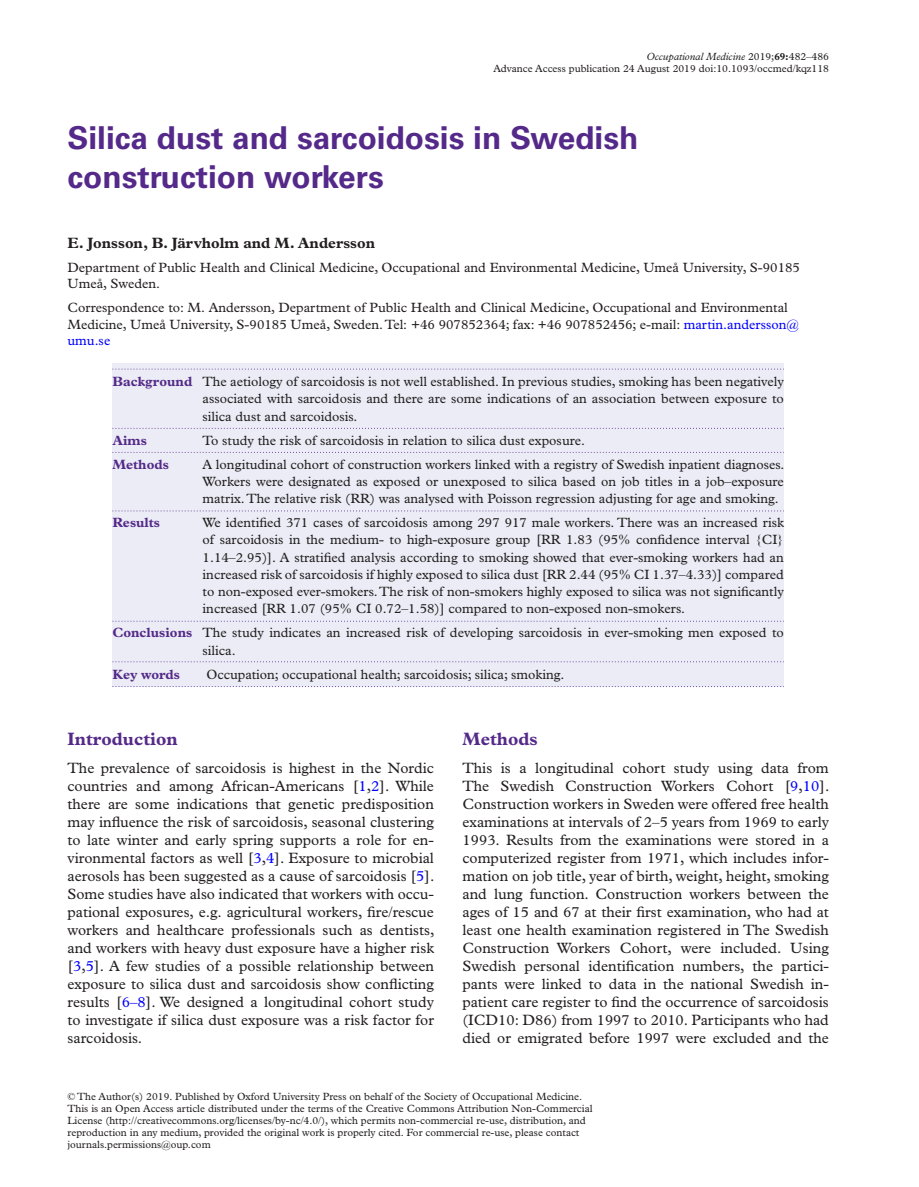
<style>
.page{position:relative;width:919px;height:1187px;background:#fff}
.page>*{position:absolute;margin:0;border:0;box-sizing:border-box;transform-origin:0 0}
.t1{font:700 31.5px/39px "Univers LT Std";color:#542989}
.t2{font:700 18px "Plantin Std";color:#542989}
.t3{font:15px/18px "Plantin Std";color:#231f20;text-align:justify}
.t4{font:700 15px "Plantin Std";color:#231f20}
.t5{font:13.5px/17.2px "Plantin Std";color:#231f20}
.t6{font:700 13.5px "Plantin Std";color:#542989}
.t7{font:10.5px/12px "Plantin Std";color:#231f20;text-align:right}
.s1{font-style:italic}
.s2{font-weight:700}
.s3{color:#00f}
.s4{font-weight:700;color:#542989}
</style>
<div class="page">
<div style="left:112px;top:363px;width:671px;height:67px;background:#ebecf5"></div>
<svg style="left:112px;top:369px;width:669px;height:1px"></svg>
<div style="left:112px;top:427px;width:671px;height:27px;background:#ebecf5"></div>
<svg style="left:112px;top:428px;width:670px;height:1px"></svg>
<div style="left:112px;top:451px;width:671px;height:62px;background:#ebecf5"></div>
<svg style="left:112px;top:452px;width:670px;height:1px"></svg>
<div style="left:112px;top:510px;width:671px;height:113px;background:#ebecf5"></div>
<svg style="left:112px;top:510px;width:669px;height:1px"></svg>
<div style="left:112px;top:620px;width:671px;height:44px;background:#ebecf5"></div>
<svg style="left:112px;top:621px;width:669px;height:1px"></svg>
<div style="left:112px;top:661px;width:671px;height:25px;background:#ebecf5"></div>
<svg style="left:112px;top:661px;width:669px;height:1px"></svg>
<svg style="left:112px;top:686px;width:671px;height:1px"></svg>
<p class="t7" style="left:493px;top:51px;width:337px"><span class="s1">Occupational Medicine</span> 2019;<span class="s2">69:</span>482–486<br>Advance Access publication 24 August 2019 doi:10.1093/occmed/kqz118</p>
<h1 class="t1" style="left:68px;top:118px;width:572px">Silica dust and sarcoidosis in Swedish construction workers</h1>
<p class="t4" style="left:68px;top:234px;width:309px">E. Jonsson, B. Järvholm and M. Andersson</p>
<p class="t5" style="left:68px;top:259px;width:734px;line-height:16.5px">Department of Public Health and Clinical Medicine, Occupational and Environmental Medicine, Umeå University, S-90185<br>Umeå, Sweden.</p>
<p class="t5" style="left:68px;top:300px;width:733px;line-height:16.5px">Correspondence to: M. Andersson, Department of Public Health and Clinical Medicine, Occupational and Environmental<br>Medicine, Umeå University, S-90185 Umeå, Sweden. Tel: +46 907852364; fax: +46 907852456; e-mail: <span class="s3">martin.andersson@ umu.se</span></p>
<p class="t5" style="left:202px;top:373px;width:582px;text-align:justify;text-indent:-90px"><span class="s4">Background</span> The aetiology of sarcoidosis is not well established. In previous studies, smoking has been negatively associated with sarcoidosis and there are some indications of an association between exposure to silica dust and sarcoidosis.</p>
<p class="t6" style="left:112px;top:432px;width:36px">Aims</p>
<p class="t5" style="left:202px;top:431px;width:384px">To study the risk of sarcoidosis in relation to silica dust exposure.</p>
<p class="t6" style="left:112px;top:456px;width:58px">Methods</p>
<p class="t5" style="left:202px;top:455px;width:583px;text-align:justify">A longitudinal cohort of construction workers linked with a registry of Swedish inpatient diagnoses.<br>Workers were designated as exposed or unexposed to silica based on job titles in a job–exposure matrix. The relative risk (RR) was analysed with Poisson regression adjusting for age and smoking.</p>
<p class="t6" style="left:112px;top:514px;width:49px">Results</p>
<p class="t5" style="left:202px;top:514px;width:582px;text-align:justify">We identified 371 cases of sarcoidosis among 297 917 male workers. There was an increased risk of sarcoidosis in the medium- to high-exposure group [RR 1.83 (95% confidence interval {CI} 1.14–2.95)]. A stratified analysis according to smoking showed that ever-smoking workers had an increased risk of sarcoidosis if highly exposed to silica dust [RR 2.44 (95% CI 1.37–4.33)] compared to non-exposed ever-smokers. The risk of non-smokers highly exposed to silica was not significantly increased [RR 1.07 (95% CI 0.72–1.58)] compared to non-exposed non-smokers.</p>
<p class="t5" style="left:202px;top:624px;width:582px;text-indent:-90px"><span class="s4">Conclusions</span> The study indicates an increased risk of developing sarcoidosis in ever-smoking men exposed to silica.</p>
<p class="t6" style="left:112px;top:666px;width:69px">Key words</p>
<p class="t5" style="left:206px;top:665px;width:359px">Occupation; occupational health; sarcoidosis; silica; smoking.</p>
<h2 class="t2" style="left:68px;top:727px;width:112px">Introduction</h2>
<p class="t3" style="left:68px;top:759px;width:368px">The prevalence of sarcoidosis is highest in the Nordic countries and among African-Americans [<span class="s3">1</span>,<span class="s3">2</span>]. While there are some indications that genetic predisposition may influence the risk of sarcoidosis, seasonal clustering to late winter and early spring supports a role for en&shy;vironmental factors as well [<span class="s3">3</span>,<span class="s3">4</span>]. Exposure to microbial aerosols has been suggested as a cause of sarcoidosis [<span class="s3">5</span>].<br>Some studies have also indicated that workers with occu&shy;pational exposures, e.g. agricultural workers, fire/rescue workers and healthcare professionals such as dentists, and workers with heavy dust exposure have a higher risk [<span class="s3">3</span>,<span class="s3">5</span>]. A few studies of a possible relationship between exposure to silica dust and sarcoidosis show conflicting results [<span class="s3">6–8</span>]. We designed a longitudinal cohort study to investigate if silica dust exposure was a risk factor for sarcoidosis.</p>
<h2 class="t2" style="left:462px;top:727px;width:77px">Methods</h2>
<p class="t3" style="left:462px;top:759px;width:368px">This is a longitudinal cohort study using data from The Swedish Construction Workers Cohort [<span class="s3">9</span>,<span class="s3">10</span>].<br>Construction workers in Sweden were offered free health examinations at intervals of 2–5 years from 1969 to early 1993. Results from the examinations were stored in a computerized register from 1971, which includes infor&shy;mation on job title, year of birth, weight, height, smoking and lung function. Construction workers between the ages of 15 and 67 at their first examination, who had at least one health examination registered in The Swedish Construction Workers Cohort, were included. Using Swedish personal identification numbers, the partici&shy;pants were linked to data in the national Swedish in&shy;patient care register to find the occurrence of sarcoidosis (ICD10: D86) from 1997 to 2010. Participants who had died or emigrated before 1997 were excluded and the</p>
<p class="t7" style="left:68px;top:1090px;width:526px;text-align:left">© The Author(s) 2019. Published by Oxford University Press on behalf of the Society of Occupational Medicine.<br>This is an Open Access article distributed under the terms of the Creative Commons Attribution Non-Commercial License (http://creativecommons.org/licenses/by-nc/4.0/), which permits non-commercial re-use, distribution, and reproduction in any medium, provided the original work is properly cited. For commercial re-use, please contact journals.permissions@oup.com</p>
</div>
